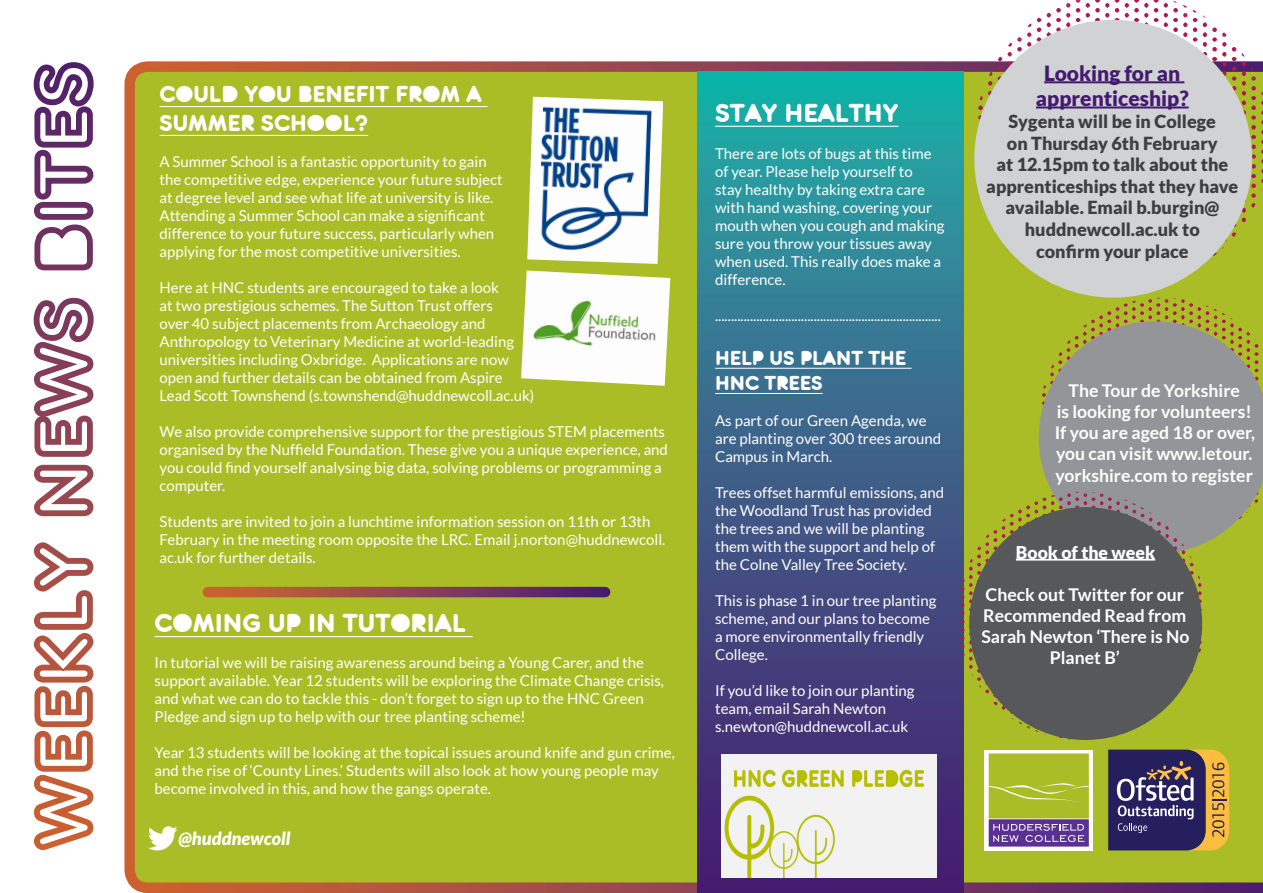
<style>
.page{position:relative;width:1263px;height:893px;background:#fff}
.page>*{position:absolute;margin:0;border:0;box-sizing:border-box;transform-origin:0 0}
.t1{font:27px "Zitti";color:#fff}
.t2{font:24px/28.8px "Zitti";color:#fff}
.t3{font:900 21px/25.2px "Lato";color:#431a6f;text-align:center}
.t4{font:21px/25.2px "Zitti";color:#fff}
.t5{font:900 18px/21.6px "Lato";color:#3e3e3f;text-align:center}
.t6{font:italic 900 18px "Lato";color:#fff}
.t7{font:700 17.55px/21.1px "Lato";color:#fff;text-align:center}
.t8{font:900 17.55px "Lato";color:#fff}
.t9{font:15px/18px "Lato";color:#fff}
</style>
<div class="page">
<div style="left:124px;top:61px;width:1139px;height:832px;background:#aabd26"></div>
<div style="left:984px;top:750px;width:109px;height:100px;background:#fff"></div>
<div style="left:989px;top:753px;width:100px;height:65px;background:#aabd26"></div>
<div style="left:989px;top:819px;width:100px;height:28px;background:#5a3092"></div>
<svg style="left:993px;top:824px;width:91px;height:18px"></svg>
<svg style="left:988px;top:782px;width:101px;height:23px"></svg>
<svg style="left:1108px;top:750px;width:121px;height:100px;background:#635365"></svg>
<svg style="left:33px;top:542px;width:61px;height:308px"></svg>
<svg style="left:33px;top:297px;width:61px;height:220px"></svg>
<svg style="left:33px;top:62px;width:61px;height:209px"></svg>
<svg style="left:697px;top:72px;width:266px;height:821px;background:#37698c"></svg>
<svg style="left:1232px;top:225px;width:4px;height:22px"></svg>
<svg style="left:998px;top:67px;width:4px;height:13px"></svg>
<svg style="left:978px;top:62px;width:14px;height:151px"></svg>
<svg style="left:1232px;top:67px;width:4px;height:26px"></svg>
<svg style="left:998px;top:57px;width:4px;height:4px"></svg>
<svg style="left:1232px;top:40px;width:4px;height:21px"></svg>
<svg style="left:1242px;top:53px;width:21px;height:169px;background:#a9a03e"></svg>
<svg style="left:1037px;top:28px;width:4px;height:14px"></svg>
<svg style="left:1008px;top:23px;width:23px;height:238px"></svg>
<svg style="left:1193px;top:28px;width:4px;height:20px"></svg>
<svg style="left:1037px;top:18px;width:4px;height:4px"></svg>
<svg style="left:1047px;top:3px;width:23px;height:33px"></svg>
<svg style="left:1193px;top:9px;width:4px;height:13px"></svg>
<svg style="left:1164px;top:0;width:23px;height:282px"></svg>
<svg style="left:1203px;top:15px;width:23px;height:256px"></svg>
<svg style="left:1076px;top:0;width:4px;height:22px"></svg>
<svg style="left:1086px;top:0;width:23px;height:23px"></svg>
<svg style="left:1115px;top:0;width:4px;height:20px"></svg>
<svg style="left:1125px;top:0;width:23px;height:24px"></svg>
<svg style="left:1154px;top:0;width:4px;height:22px"></svg>
<div style="left:974px;top:20px;width:278px;height:278px;background:#d1d2d4;border-radius:50%"></div>
<hr style="left:1044px;top:81px;width:140px;height:2px;background:#431a6f">
<hr style="left:1036px;top:106px;width:153px;height:3px;background:#431a6f">
<svg style="left:148px;top:826px;width:30px;height:24px"></svg>
<hr style="left:160px;top:106px;width:328px;height:1px;background:#fff">
<hr style="left:160px;top:135px;width:208px;height:1px;background:#fff">
<hr style="left:715px;top:126px;width:183px;height:1px;background:#fff">
<hr style="left:715px;top:368px;width:197px;height:1px;background:#fff">
<hr style="left:715px;top:393px;width:108px;height:1px;background:#fff">
<svg style="left:961px;top:298px;width:302px;height:442px;background:#9ea759"></svg>
<div style="left:969px;top:507px;width:233px;height:233px;background:#57585a;border-radius:50%"></div>
<hr style="left:1016px;top:559px;width:139px;height:2px;background:#fff">
<svg style="left:208px;top:587px;width:397px;height:10px;background:#8d4151"></svg>
<hr style="left:155px;top:636px;width:318px;height:1px;background:#fff">
<img style="left:527px;top:97px;width:136px;height:167px">
<img style="left:722px;top:755px;width:215px;height:122px">
<img style="left:521px;top:270px;width:149px;height:116px">
<p class="t2" style="left:160px;top:80px;width:323px">COULD YOU BENEFIT FROM A<br>SUMMER SCHOOL?</p>
<p class="t9" style="left:160px;top:153px;width:345px">A Summer School is a fantastic opportunity to gain the competitive edge, experience your future subject at degree level and see what life at university is like.<br>Attending a Summer School can make a significant difference to your future success, particularly when applying for the most competitive universities.</p>
<p class="t9" style="left:160px;top:279px;width:376px">Here at HNC students are encouraged to take a look<br>at two prestigious schemes. The Sutton Trust offers<br>over 40 subject placements from Archaeology and Anthropology to Veterinary Medicine at world-leading universities including Oxbridge. Applications are now open and further details can be obtained from Aspire Lead Scott Townshend (s.townshend@huddnewcoll.ac.uk)</p>
<p class="t9" style="left:160px;top:423px;width:510px">We also provide comprehensive support for the prestigious STEM placements organised by the Nuffield Foundation. These give you a unique experience, and you could find yourself analysing big data, solving problems or programming a computer.</p>
<p class="t9" style="left:160px;top:513px;width:507px">Students are invited to join a lunchtime information session on 11th or 13th<br>February in the meeting room opposite the LRC. Email j.norton@huddnewcoll. ac.uk for further details.</p>
<p class="t1" style="left:155px;top:608px;width:313px">COMING UP IN TUTORIAL</p>
<p class="t9" style="left:155px;top:653px;width:511px">In tutorial we will be raising awareness around being a Young Carer, and the support available. Year 12 students will be exploring the Climate Change crisis, and what we can do to tackle this - don’t forget to sign up to the HNC Green Pledge and sign up to help with our tree planting scheme!</p>
<p class="t9" style="left:155px;top:743px;width:522px">Year 13 students will be looking at the topical issues around knife and gun crime, and the rise of ‘County Lines.’ Students will also look at how young people may become involved in this, and how the gangs operate.</p>
<p class="t6" style="left:179px;top:828px;width:113px">@huddnewcoll</p>
<p class="t1" style="left:715px;top:97px;width:185px">STAY HEALTHY</p>
<p class="t9" style="left:715px;top:145px;width:231px">There are lots of bugs at this time of year. Please help yourself to<br>stay healthy by taking extra care with hand washing, covering your mouth when you cough and making sure you throw your tissues away when used. This really does make a difference.</p>
<p class="t9" style="left:715px;top:307px;width:227px">.......................................................................</p>
<p class="t4" style="left:715px;top:345px;width:193px">HELP US PLANT THE<br>HNC TREES</p>
<p class="t9" style="left:715px;top:411px;width:228px">As part of our Green Agenda, we are planting over 300 trees around<br>Campus in March.</p>
<p class="t9" style="left:715px;top:483px;width:231px">Trees offset harmful emissions, and the Woodland Trust has provided the trees and we will be planting them with the support and help of the Colne Valley Tree Society.</p>
<p class="t9" style="left:715px;top:591px;width:223px">This is phase 1 in our tree planting scheme, and our plans to become a more environmentally friendly<br>College.</p>
<p class="t9" style="left:715px;top:681px;width:201px">If you’d like to join our planting team, email Sarah Newton s.newton@huddnewcoll.ac.uk</p>
<p class="t3" style="left:1036px;top:61px;width:154px">Looking for an apprenticeship?</p>
<p class="t5" style="left:986px;top:110px;width:254px">Sygenta will be in College<br>on Thursday 6th February<br>at 12.15pm to talk about the apprenticeships that they have available. Email b.burgin@ huddnewcoll.ac.uk to<br>confirm your place</p>
<p class="t7" style="left:1055px;top:380px;width:202px">The Tour de Yorkshire<br>is looking for volunteers!<br>If you are aged 18 or over, you can visit www.letour. yorkshire.com to register</p>
<p class="t8" style="left:1016px;top:542px;width:141px">Book of the week</p>
<p class="t7" style="left:981px;top:584px;width:209px">Check out Twitter for our<br>Recommended Read from<br>Sarah Newton ‘There is No<br>Planet B’</p>
</div>
